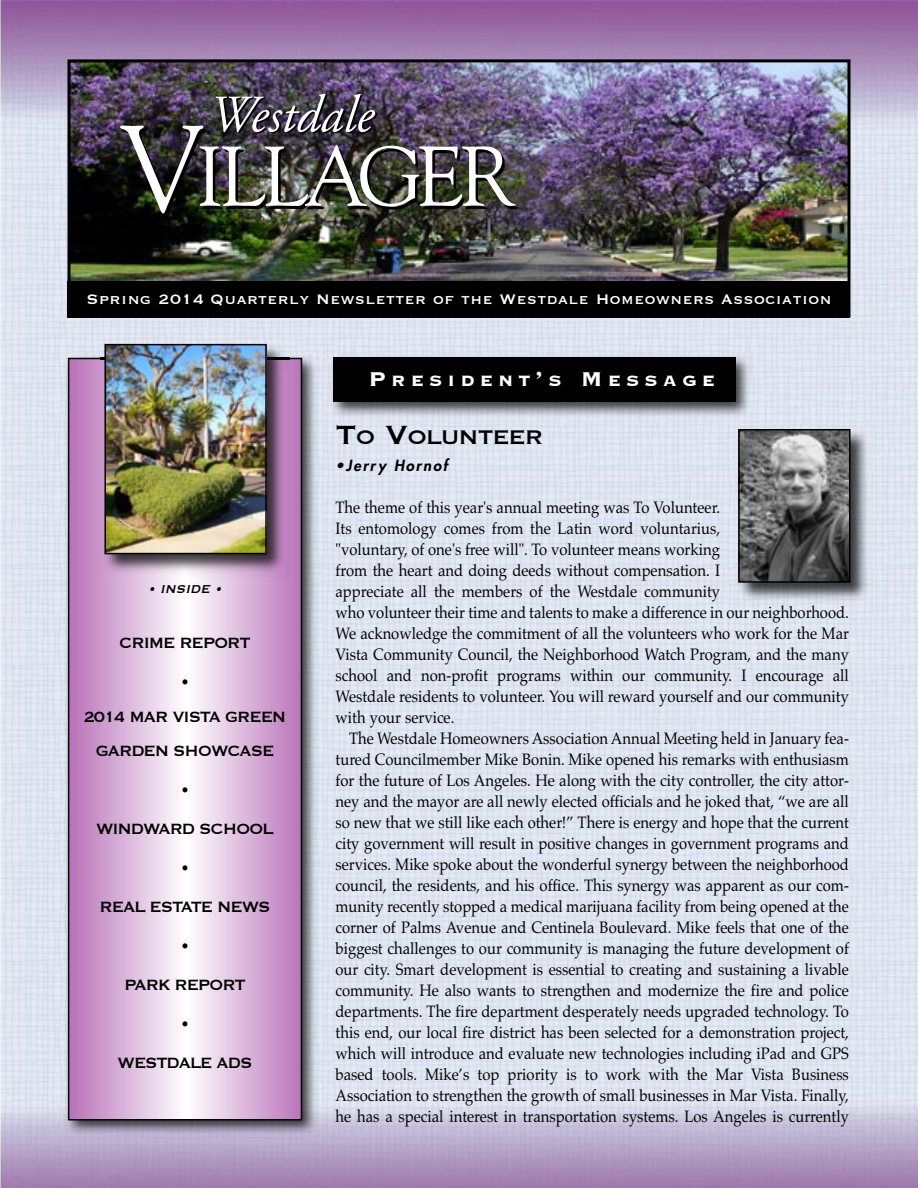
<style>
.page{position:relative;width:918px;height:1188px;background:#fff}
.page>*{position:absolute;margin:0;border:0;box-sizing:border-box;transform-origin:0 0}
.t1{font:84px "Goudy";letter-spacing:-.05em;color:#fff}
.t2{font:italic 52.5px "Adobe Garamond";color:#fff}
.t3{font:25.8px "Copperplate";letter-spacing:-.04em;color:#000}
.t4{font:700 19.65px "Copperplate";letter-spacing:.27em;color:#fff}
.t5{font:19.5px/39px "Copperplate";letter-spacing:-.06em;color:#000;text-align:center;scale:.95 1}
.t6{font:18px "Copperplate";letter-spacing:.03em;color:#fff}
.t7{font:16.5px/21px "Palatino";color:#000;scale:.9 1}
.t8{font:italic 800 15px "Futura";color:#000}
.t9{font:italic 15px "Copperplate";color:#000;scale:.95 1}
.s1{font-size:121.5px}
.s2{font-size:26.1px}
.s3{font-size:34.5px}
</style>
<div class="page">
<img style="left:0;top:0;width:918px;height:1188px">
<img style="left:61px;top:351px;width:261px;height:789px">
<svg style="left:71px;top:361px;width:228px;height:756px;background:#dab6da"></svg>
<div style="left:68px;top:358px;width:234px;height:762px;border:2px solid #000"></div>
<img style="left:72px;top:63px;width:774px;height:218px">
<div style="left:68px;top:59px;width:782px;height:258px;border:3px solid #000"></div>
<div style="left:68px;top:281px;width:782px;height:37px;background:#000"></div>
<img style="left:327px;top:351px;width:429px;height:70px">
<div style="left:334px;top:358px;width:402px;height:44px;background:#000"></div>
<img style="left:735px;top:426px;width:138px;height:180px">
<img style="left:741px;top:432px;width:106px;height:148px">
<div style="left:738px;top:429px;width:112px;height:154px;border:2px solid #000"></div>
<img style="left:100px;top:340px;width:189px;height:237px">
<img style="left:100px;top:358px;width:189px;height:1px">
<img style="left:107px;top:347px;width:157px;height:204px">
<div style="left:104px;top:344px;width:163px;height:210px;border:2px solid #000"></div>
<img style="left:184px;top:83px;width:241px;height:98px">
<img style="left:217px;top:95px;width:128px;height:38px">
<img style="left:184px;top:129px;width:22px;height:52px">
<img style="left:202px;top:150px;width:21px;height:31px">
<img style="left:225px;top:150px;width:21px;height:31px">
<img style="left:267px;top:150px;width:21px;height:31px">
<img style="left:323px;top:148px;width:31px;height:33px">
<img style="left:363px;top:149px;width:59px;height:32px">
<svg style="left:421px;top:150px;width:4px;height:3px"></svg>
<h2 class="t2" style="left:207px;top:94px;width:166px">Westdale</h2>
<h1 class="t1" style="left:119px;top:143px;width:398px"><span class="s1">V</span>ILLAGER</h1>
<p class="t6" style="left:87px;top:287px;width:746px">Spring 2014 Quarterly Newsletter of the Westdale Homeowners Association</p>
<p class="t9" style="left:148px;top:579px;width:80px">• INSIDE •</p>
<p class="t5" style="left:119px;top:622px;width:140px">CRIME REPORT •</p>
<p class="t5" style="left:84px;top:698px;width:215px;line-height:34.5px">2014 MAR VISTA GREEN<br>GARDEN SHOWCASE</p>
<p class="t5" style="left:96px;top:769px;width:189px">•<br>WINDWARD SCHOOL •<br>REAL ESTATE NEWS •<br>PARK REPORT<br>•<br>WESTDALE ADS</p>
<p class="t4" style="left:369px;top:368px;width:348px"><span class="s2">P</span>RESIDENT<span class="s2">’</span>S <span class="s2">M</span>ESSAGE</p>
<h3 class="t3" style="left:336px;top:420px;width:209px"><span class="s3">T</span>O <span class="s3">V</span>OLUNTEER</h3>
<p class="t8" style="left:336px;top:458px;width:114px">•Jerry Hornof</p>
<p class="t7" style="left:336px;top:499px;width:572px">The theme of this year's annual meeting was To Volunteer.<br>Its entomology comes from the Latin word voluntarius,<br>"voluntary, of one's free will". To volunteer means working<br>from the heart and doing deeds without compensation. I<br>appreciate all the members of the Westdale community<br>who volunteer their time and talents to make a difference in our neighborhood.<br>We acknowledge the commitment of all the volunteers who work for the Mar Vista Community Council, the Neighborhood Watch Program, and the many school and non-profit programs within our community. I encourage all Westdale residents to volunteer. You will reward yourself and our community with your service.</p>
<p class="t7" style="left:336px;top:730px;width:572px;text-align:justify;text-indent:14px">The Westdale Homeowners Association Annual Meeting held in January fea&shy;tured Councilmember Mike Bonin. Mike opened his remarks with enthusiasm for the future of Los Angeles. He along with the city controller, the city attor&shy;ney and the mayor are all newly elected officials and he joked that, “we are all so new that we still like each other!” There is energy and hope that the current city government will result in positive changes in government programs and services. Mike spoke about the wonderful synergy between the neighborhood council, the residents, and his office. This synergy was apparent as our com&shy;munity recently stopped a medical marijuana facility from being opened at the corner of Palms Avenue and Centinela Boulevard. Mike feels that one of the biggest challenges to our community is managing the future development of our city. Smart development is essential to creating and sustaining a livable community. He also wants to strengthen and modernize the fire and police departments. The fire department desperately needs upgraded technology. To this end, our local fire district has been selected for a demonstration project, which will introduce and evaluate new technologies including iPad and GPS based tools. Mike’s top priority is to work with the Mar Vista Business Association to strengthen the growth of small businesses in Mar Vista. Finally, he has a special interest in transportation systems. Los Angeles is currently</p>
</div>
